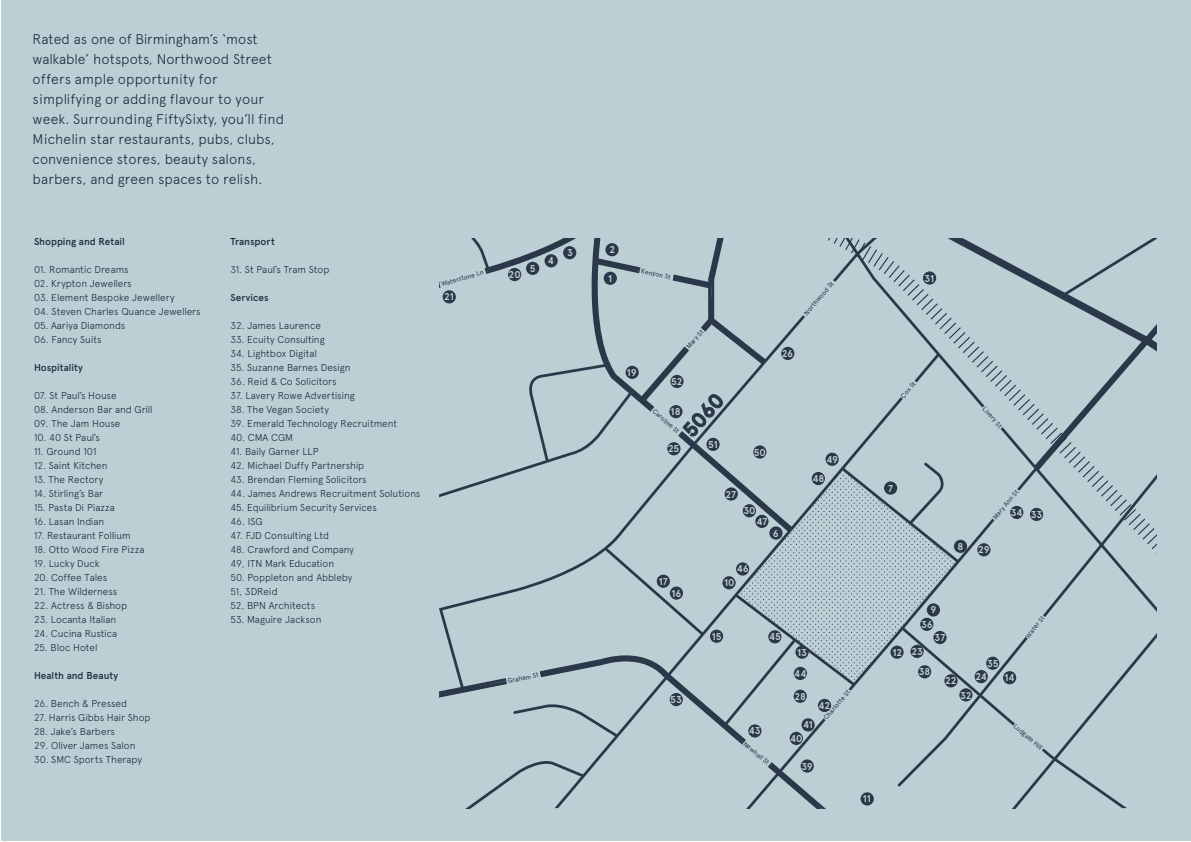
<style>
.page{position:relative;width:1191px;height:842px;background:#fff}
.page>*{position:absolute;margin:0;border:0;box-sizing:border-box;transform-origin:0 0}
.t1{font:300 14px/20px "Apercu";letter-spacing:.01em;color:#1e2c3c}
.t2{font:300 10px/14px "Apercu";color:#1e2c3c}
.t3{font:500 10px "Apercu";color:#1e2c3c}
.t4{font:700 9.9px/21.4px "Apercu Pro";letter-spacing:-.015em;color:#c2ced1}
.t5{font:6.7px "Apercu Pro";color:#2b3849}
</style>
<div class="page">
<div style="left:1px;top:0;width:1189px;height:841px;background:#bccfd4"></div>
<svg style="left:439px;top:238px;width:718px;height:570px"></svg>
<p class="t1" style="left:33px;top:29px;width:253px">Rated as one of Birmingham’s ‘most walkable’ hotspots, Northwood Street offers ample opportunity for simplifying or adding flavour to your week. Surrounding FiftySixty, you’ll find Michelin star restaurants, pubs, clubs, convenience stores, beauty salons, barbers, and green spaces to relish.</p>
<p class="t3" style="left:34px;top:236px;width:92px">Shopping and Retail</p>
<p class="t2" style="left:34px;top:263px;width:96px">01. Romantic Dreams</p>
<p class="t2" style="left:34px;top:277px;width:99px">02. Krypton Jewellers</p>
<p class="t2" style="left:34px;top:291px;width:142px">03. Element Bespoke Jewellery</p>
<p class="t2" style="left:34px;top:305px;width:168px">04. Steven Charles Quance Jewellers</p>
<p class="t2" style="left:34px;top:319px;width:93px">05. Aariya Diamonds</p>
<p class="t2" style="left:34px;top:333px;width:69px">06. Fancy Suits</p>
<p class="t3" style="left:34px;top:362px;width:50px">Hospitality</p>
<p class="t2" style="left:34px;top:389px;width:84px">07. St Paul’s House</p>
<p class="t2" style="left:34px;top:403px;width:120px">08. Anderson Bar and Grill</p>
<p class="t2" style="left:34px;top:417px;width:88px">09. The Jam House</p>
<p class="t2" style="left:34px;top:431px;width:67px">10. 40 St Paul’s</p>
<p class="t2" style="left:34px;top:445px;width:64px">11. Ground 101</p>
<p class="t2" style="left:34px;top:459px;width:75px">12. Saint Kitchen</p>
<p class="t2" style="left:34px;top:473px;width:71px">13. The Rectory</p>
<p class="t2" style="left:34px;top:487px;width:71px">14. Stirling’s Bar</p>
<p class="t2" style="left:34px;top:501px;width:82px">15. Pasta Di Piazza</p>
<p class="t2" style="left:34px;top:515px;width:72px">16. Lasan Indian</p>
<p class="t2" style="left:34px;top:529px;width:98px">17. Restaurant Follium</p>
<p class="t2" style="left:34px;top:543px;width:112px">18. Otto Wood Fire Pizza</p>
<p class="t2" style="left:34px;top:557px;width:67px">19. Lucky Duck</p>
<p class="t2" style="left:34px;top:571px;width:75px">20. Coffee Tales</p>
<p class="t2" style="left:34px;top:585px;width:85px">21. The Wilderness</p>
<p class="t2" style="left:34px;top:599px;width:95px">22. Actress &amp; Bishop</p>
<p class="t2" style="left:34px;top:613px;width:84px">23. Locanta Italian</p>
<p class="t2" style="left:34px;top:627px;width:85px">24. Cucina Rustica</p>
<p class="t2" style="left:34px;top:641px;width:65px">25. Bloc Hotel</p>
<p class="t3" style="left:34px;top:670px;width:86px">Health and Beauty</p>
<p class="t2" style="left:34px;top:697px;width:95px">26. Bench &amp; Pressed</p>
<p class="t2" style="left:34px;top:711px;width:118px">27. Harris Gibbs Hair Shop</p>
<p class="t2" style="left:34px;top:725px;width:83px">28. Jake’s Barbers</p>
<p class="t2" style="left:34px;top:739px;width:103px">29. Oliver James Salon</p>
<p class="t2" style="left:34px;top:753px;width:110px">30. SMC Sports Therapy</p>
<p class="t3" style="left:230px;top:236px;width:46px">Transport</p>
<p class="t2" style="left:230px;top:263px;width:100px">31. St Paul’s Tram Stop</p>
<p class="t3" style="left:230px;top:292px;width:40px">Services</p>
<p class="t2" style="left:230px;top:319px;width:92px">32. James Laurence</p>
<p class="t2" style="left:230px;top:333px;width:96px">33. Ecuity Consulting</p>
<p class="t2" style="left:230px;top:347px;width:88px">34. Lightbox Digital</p>
<p class="t2" style="left:230px;top:361px;width:122px">35. Suzanne Barnes Design</p>
<p class="t2" style="left:230px;top:375px;width:108px">36. Reid &amp; Co Solicitors</p>
<p class="t2" style="left:230px;top:389px;width:126px">37. Lavery Rowe Advertising</p>
<p class="t2" style="left:230px;top:403px;width:100px">38. The Vegan Society</p>
<p class="t2" style="left:230px;top:417px;width:168px">39. Emerald Technology Recruitment</p>
<p class="t2" style="left:230px;top:431px;width:64px">40. CMA CGM</p>
<p class="t2" style="left:230px;top:445px;width:90px">41. Baily Garner LLP</p>
<p class="t2" style="left:230px;top:459px;width:135px">42. Michael Duffy Partnership</p>
<p class="t2" style="left:230px;top:473px;width:138px">43. Brendan Fleming Solicitors</p>
<p class="t2" style="left:230px;top:487px;width:191px">44. James Andrews Recruitment Solutions</p>
<p class="t2" style="left:230px;top:501px;width:148px">45. Equilibrium Security Services</p>
<p class="t2" style="left:230px;top:515px;width:34px">46. ISG</p>
<p class="t2" style="left:230px;top:529px;width:100px">47. FJD Consulting Ltd</p>
<p class="t2" style="left:230px;top:543px;width:125px">48. Crawford and Company<br>49, ITN Mark Education</p>
<p class="t2" style="left:230px;top:571px;width:123px">50. Poppleton and Abbleby<br>51, 3DReid<br>52, BPN Architects</p>
<p class="t2" style="left:230px;top:613px;width:93px">53. Maguire Jackson</p>
<p class="t5" style="left:440px;top:279px;width:45px;rotate:-16deg">Waterstone Ln</p>
<p class="t4" style="left:444px;top:286px;width:11px">21</p>
<p class="t4" style="left:508px;top:263px;width:14px">20</p>
<p class="t4" style="left:530px;top:257px;width:7px">5</p>
<p class="t4" style="left:548px;top:250px;width:8px">4</p>
<p class="t4" style="left:567px;top:242px;width:7px">3</p>
<p class="t4" style="left:609px;top:239px;width:7px">2</p>
<p class="t4" style="left:608px;top:267px;width:6px">1</p>
<p class="t5" style="left:642px;top:266px;width:31px;rotate:12deg">Kenyon St</p>
<p class="t5" style="left:801px;top:311px;width:44px;rotate:-50deg">Northwood St</p>
<p class="t4" style="left:924px;top:267px;width:11px">31</p>
<p class="t5" style="left:684px;top:344px;width:24px;rotate:-49deg">Mary St</p>
<p class="t4" style="left:782px;top:343px;width:13px">26</p>
<p class="t4" style="left:627px;top:361px;width:11px">19</p>
<p class="t4" style="left:671px;top:371px;width:13px">52</p>
<p class="t4" style="left:670px;top:401px;width:11px">18</p>
<p class="t5" style="left:657px;top:407px;width:34px;rotate:40deg">Caroline St</p>
<p class="t5" style="left:898px;top:394px;width:21px;rotate:-49deg">Cox St</p>
<p class="t5" style="left:988px;top:404px;width:27px;rotate:50deg">Livery St</p>
<p class="t4" style="left:668px;top:438px;width:13px">25</p>
<p class="t4" style="left:708px;top:433px;width:11px">51</p>
<p class="t4" style="left:754px;top:441px;width:14px">50</p>
<p class="t4" style="left:826px;top:448px;width:13px">49</p>
<p class="t4" style="left:812px;top:468px;width:14px">48</p>
<p class="t4" style="left:725px;top:483px;width:12px">27</p>
<p class="t4" style="left:743px;top:500px;width:14px">30</p>
<p class="t4" style="left:756px;top:510px;width:12px">47</p>
<p class="t4" style="left:888px;top:477px;width:6px">7</p>
<p class="t5" style="left:990px;top:515px;width:37px;rotate:-50deg">Mary Ann St</p>
<p class="t4" style="left:1011px;top:503px;width:33px">34 33</p>
<p class="t4" style="left:773px;top:522px;width:7px">6</p>
<p class="t4" style="left:957px;top:536px;width:7px">8</p>
<p class="t4" style="left:978px;top:539px;width:13px">29</p>
<p class="t4" style="left:736px;top:558px;width:13px">46</p>
<p class="t4" style="left:659px;top:570px;width:10px">17</p>
<p class="t4" style="left:724px;top:572px;width:12px">10</p>
<p class="t4" style="left:671px;top:582px;width:11px">16</p>
<p class="t4" style="left:712px;top:625px;width:11px">15</p>
<p class="t4" style="left:769px;top:626px;width:13px">45</p>
<p class="t4" style="left:921px;top:602px;width:17px;line-height:14.5px;text-indent:9px">9<br>36</p>
<p class="t4" style="left:934px;top:627px;width:12px">37</p>
<p class="t5" style="left:1023px;top:634px;width:28px;rotate:-51deg">Water St</p>
<p class="t5" style="left:507px;top:676px;width:33px;rotate:-11deg">Graham St</p>
<p class="t4" style="left:670px;top:689px;width:13px">53</p>
<p class="t4" style="left:749px;top:720px;width:13px">43</p>
<p class="t5" style="left:747px;top:739px;width:33px;rotate:40deg">Newhall St</p>
<p class="t4" style="left:794px;top:641px;width:14px;text-align:center">13<br>44</p>
<p class="t4" style="left:794px;top:685px;width:13px">28</p>
<p class="t5" style="left:821px;top:715px;width:38px;rotate:-50deg">Charlotte St</p>
<p class="t4" style="left:818px;top:695px;width:13px">42</p>
<p class="t4" style="left:803px;top:714px;width:11px">41</p>
<p class="t4" style="left:790px;top:727px;width:14px">40</p>
<p class="t4" style="left:801px;top:755px;width:13px">39</p>
<p class="t4" style="left:892px;top:641px;width:32px">12 23</p>
<p class="t4" style="left:918px;top:661px;width:13px">38</p>
<p class="t4" style="left:945px;top:670px;width:13px">22</p>
<p class="t4" style="left:975px;top:657px;width:25px;line-height:13.3px;text-indent:11px">35<br>24</p>
<p class="t4" style="left:1004px;top:667px;width:12px">14</p>
<p class="t4" style="left:960px;top:684px;width:13px">32</p>
<p class="t5" style="left:1018px;top:721px;width:37px;rotate:41deg">Ludgate Hill</p>
<p class="t4" style="left:863px;top:788px;width:10px">11</p>
</div>
